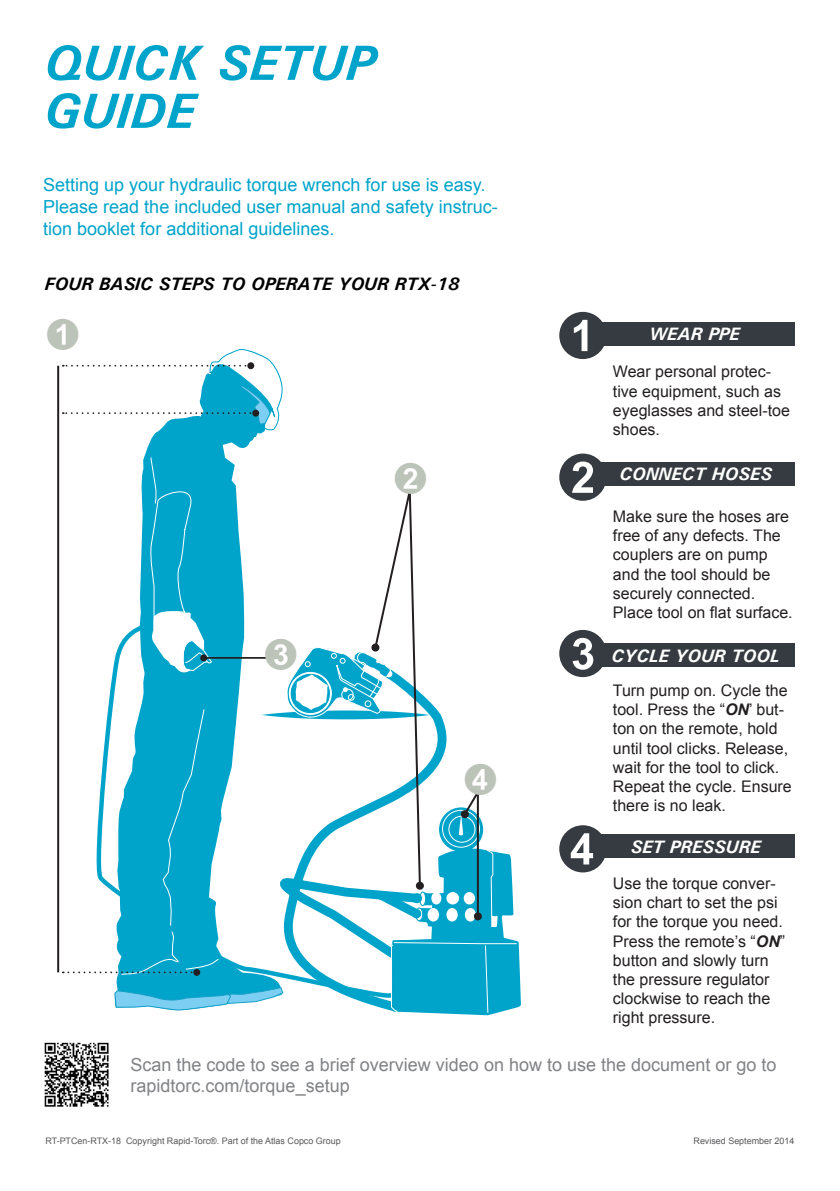
<style>
.page{position:relative;width:840px;height:1191px;background:#fff}
.page>*{position:absolute;margin:0;border:0;box-sizing:border-box;transform-origin:0 0}
.t1{font:italic 700 50px/48px "Univers";color:#00a4ca}
.t2{font:18px/22px "Arial";color:#00a4ca}
.t3{font:18px/21.6px "Arial";color:#808285}
.t4{font:italic 700 18px "Univers";color:#fff}
.t5{font:italic 700 18px "Univers";color:#010101}
.t6{font:16px/19.2px "Arial";color:#231f20}
.t7{font:9px "Arial";color:#57585a}
.s1{font-weight:700;font-style:italic}
</style>
<div class="page">
<img style="left:44px;top:1042px;width:65px;height:65px">
<div style="left:596px;top:834px;width:198px;height:24px;background:#353b40"></div>
<div style="left:596px;top:643px;width:198px;height:24px;background:#353b40"></div>
<div style="left:596px;top:462px;width:198px;height:24px;background:#353b40"></div>
<div style="left:594px;top:322px;width:200px;height:23px;background:#353b40"></div>
<svg style="left:594px;top:345px;width:12px;height:1px"></svg>
<svg style="left:596px;top:462px;width:1px;height:24px"></svg>
<svg style="left:596px;top:643px;width:1px;height:24px"></svg>
<svg style="left:57px;top:348px;width:464px;height:667px"></svg>
<h1 class="t1" style="left:44px;top:38px;width:333px">QUICK SETUP<br>GUIDE</h1>
<p class="t2" style="left:43px;top:174px;width:456px">Setting up your hydraulic torque wrench for use is easy.<br>Please read the included user manual and safety instruc&shy;tion booklet for additional guidelines.</p>
<p class="t5" style="left:45px;top:272px;width:416px">FOUR BASIC STEPS TO OPERATE YOUR RTX-18</p>
<p class="t4" style="left:648px;top:322px;width:92px">WEAR PPE</p>
<p class="t6" style="left:612px;top:362px;width:178px">Wear personal protec&shy;tive equipment, such as eyeglasses and steel-toe shoes.</p>
<p class="t4" style="left:619px;top:463px;width:154px">CONNECT HOSES</p>
<p class="t6" style="left:612px;top:507px;width:181px">Make sure the hoses are free of any defects. The couplers are on pump and the tool should be securely connected.<br>Place tool on flat surface.</p>
<p class="t4" style="left:611px;top:644px;width:169px">CYCLE YOUR TOOL</p>
<p class="t6" style="left:612px;top:681px;width:180px">Turn pump on. Cycle the tool. Press the “<span class="s1">ON</span>’ but&shy;ton on the remote, hold until tool clicks. Release, wait for the tool to click.<br>Repeat the cycle. Ensure there is no leak.</p>
<p class="t6" style="left:612px;top:874px;width:174px;text-indent:-56px"><sup>✔</sup> Use the torque conver&shy;sion chart to set the psi for the torque you need.<br>Press the remote’s “<span class="s1">ON</span>” button and slowly turn the pressure regulator clockwise to reach the right pressure.</p>
<p class="t4" style="left:630px;top:835px;width:131px">SET PRESSURE</p>
<p class="t3" style="left:130px;top:1053px;width:647px">Scan the code to see a brief overview video on how to use the document or go to rapidtorc.com/torque_setup</p>
<p class="t7" style="left:45px;top:1134px;width:297px">RT-PTCen-RTX-18 Copyright Rapid-Torc®. Part of the Atlas Copco Group</p>
<p class="t7" style="left:693px;top:1134px;width:102px">Revised September 2014</p>
</div>
